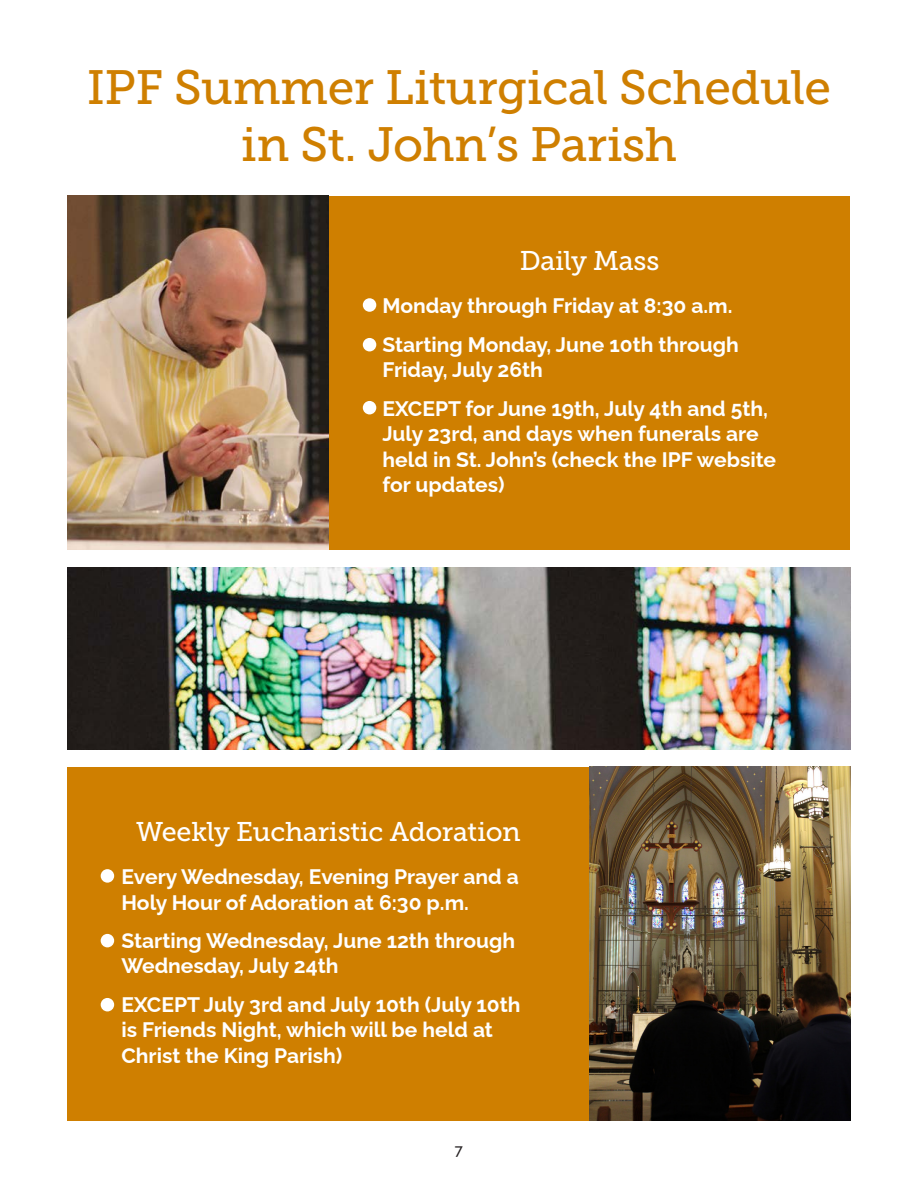
<style>
.page{position:relative;width:918px;height:1188px;background:#fff}
.page>*{position:absolute;margin:0;border:0;box-sizing:border-box;transform-origin:0 0}
.Subtitle_Header{font:48px "Museo Slab 500";letter-spacing:-.01em;color:#cf7f00}
.Subtitle_Header-2{font:27px "Museo Slab 500";letter-spacing:-.01em;color:#fff}
.t1{font:700 21px/25.2px "Raleway";color:#fff}
.t2{font:500 15px "Raleway";color:#231f20}
</style>
<div class="page">
<div style="left:328px;top:196px;width:522px;height:353px;background:#cf7f00"></div>
<div style="left:68px;top:767px;width:522px;height:353px;background:#cf7f00"></div>
<div style="left:363px;top:298px;width:13px;height:14px;background:#fff;border-radius:50%"></div>
<div style="left:363px;top:338px;width:13px;height:13px;background:#fff;border-radius:50%"></div>
<div style="left:363px;top:401px;width:13px;height:13px;background:#fff;border-radius:50%"></div>
<div style="left:101px;top:869px;width:13px;height:14px;background:#fff;border-radius:50%"></div>
<div style="left:101px;top:934px;width:13px;height:13px;background:#fff;border-radius:50%"></div>
<div style="left:101px;top:998px;width:13px;height:13px;background:#fff;border-radius:50%"></div>
<img style="left:68px;top:196px;width:260px;height:353px">
<img style="left:590px;top:767px;width:260px;height:353px">
<img style="left:68px;top:567px;width:782px;height:182px">
<p class="Subtitle_Header" style="left:87px;top:60px;width:746px">IPF Summer Liturgical Schedule</p>
<p class="Subtitle_Header" style="left:241px;top:118px;width:438px">in St. John’s Parish</p>
<p class="Subtitle_Header-2" style="left:520px;top:246px;width:141px">Daily Mass</p>
<p class="t1" style="left:383px;top:291px;width:351px">Monday through Friday at 8:30 a.m.</p>
<p class="t1" style="left:383px;top:330px;width:358px">Starting Monday, June 10th through<br>Friday, July 26th</p>
<p class="t1" style="left:383px;top:394px;width:395px">EXCEPT for June 19th, July 4th and 5th,<br>July 23rd, and days when funerals are held in St. John’s (check the IPF website for updates)</p>
<p class="Subtitle_Header-2" style="left:136px;top:817px;width:386px">Weekly Eucharistic Adoration</p>
<p class="t1" style="left:122px;top:862px;width:399px">Every Wednesday, Evening Prayer and a<br>Holy Hour of Adoration at 6:30 p.m.</p>
<p class="t1" style="left:122px;top:926px;width:395px">Starting Wednesday, June 12th through<br>Wednesday, July 24th</p>
<p class="t1" style="left:122px;top:990px;width:401px">EXCEPT July 3rd and July 10th (July 10th is Friends Night, which will be held at<br>Christ the King Parish)</p>
<p class="t2" style="left:455px;top:1138px;width:10px">7</p>
</div>
